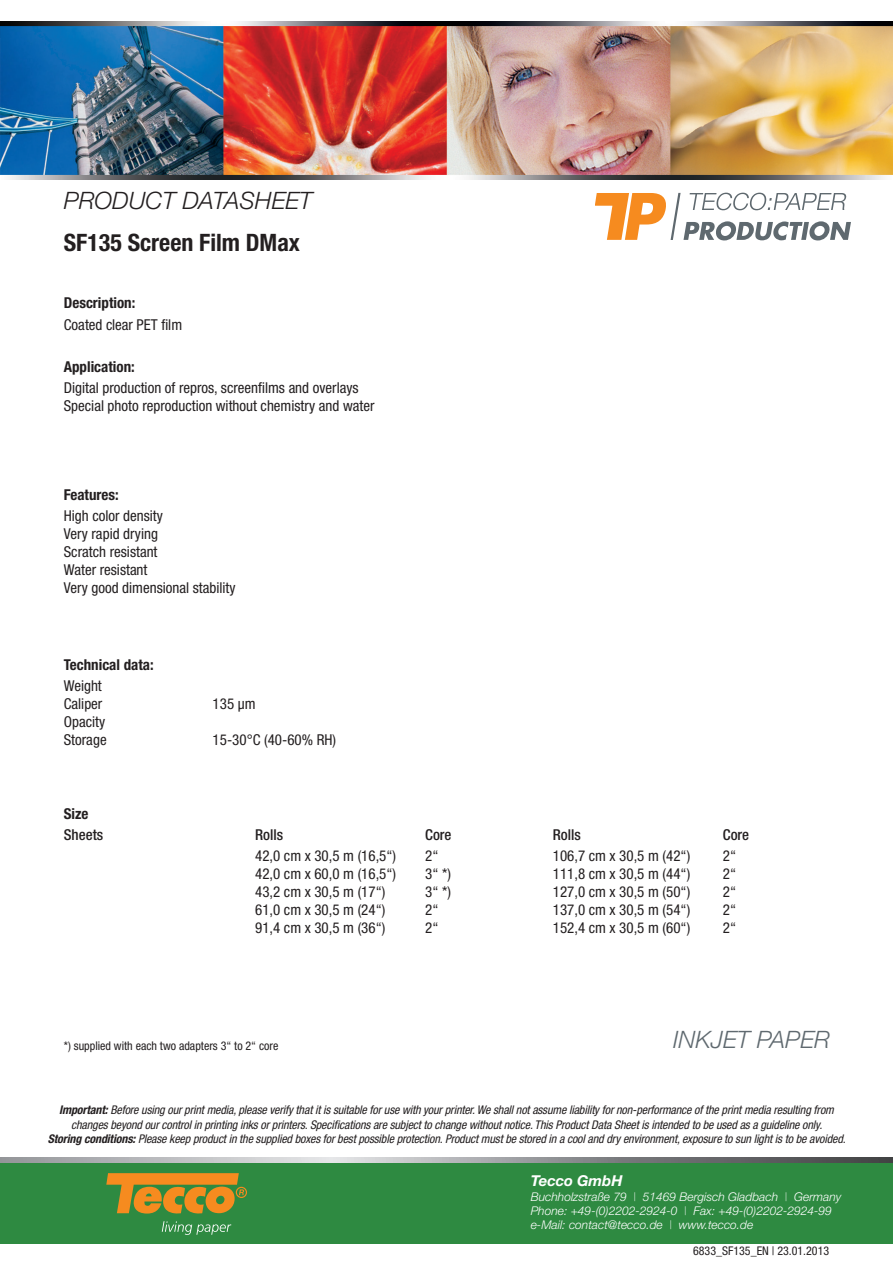
<style>
.page{position:relative;width:893px;height:1263px;background:#fff}
.page>*{position:absolute;margin:0;border:0;box-sizing:border-box;transform-origin:0 0}
.t1{font:700 condensed 24px "Helvetica Neue LT Std";color:#231f20}
.t2{font:italic 300 24px "Helvetica Neue LT Std";color:#231f20}
.t3{font:italic 300 24px "Helvetica Neue LT Std";color:#5f696f}
.t4{font:condensed 15px/18px "Helvetica Neue LT Std";color:#231f20}
.t5{font:700 condensed 15px "Helvetica Neue LT Std";color:#231f20}
.t6{font:500 condensed 15px "Helvetica Neue LT Std";color:#231f20}
.t7{font:italic 700 15px "Helvetica Neue LT Std";color:#fff}
.t8{font:italic condensed 12px/14.4px "Helvetica Neue LT Std";letter-spacing:-.01em;color:#231f20;text-align:center}
.t9{font:italic 300 12px/14.4px "Helvetica Neue LT Std";color:#fff}
.t10{font:condensed 12px "Helvetica Neue LT Std";color:#231f20}
.s1{font-weight:700}
.s2{font-weight:100;font-style:normal;font-stretch:condensed}
</style>
<div class="page">
<svg style="left:595px;top:193px;width:255px;height:47px"></svg>
<div style="left:1px;top:1163px;width:892px;height:80px;background:#2e8a41"></div>
<svg style="left:162px;top:1221px;width:69px;height:14px"></svg>
<svg style="left:106px;top:1173px;width:141px;height:41px"></svg>
<svg style="left:1px;top:1157px;width:892px;height:5px;background:#9a9b9e"></svg>
<img style="left:0;top:21px;width:893px;height:159px">
<h1 class="t2" style="left:64px;top:186px;width:250px">PRODUCT DATASHEET</h1>
<h1 class="t1" style="left:64px;top:228px;width:238px">SF135 Screen Film DMax</h1>
<p class="t5" style="left:64px;top:294px;width:73px">Description:</p>
<p class="t4" style="left:64px;top:315px;width:120px">Coated clear PET film</p>
<p class="t5" style="left:64px;top:358px;width:73px">Application:</p>
<p class="t4" style="left:64px;top:379px;width:312px">Digital production of repros, screenfilms and overlays<br>Special photo reproduction without chemistry and water</p>
<p class="t5" style="left:64px;top:485px;width:56px">Features:</p>
<p class="t4" style="left:64px;top:507px;width:173px">High color density<br>Very rapid drying<br>Scratch resistant<br>Water resistant<br>Very good dimensional stability</p>
<p class="t5" style="left:64px;top:655px;width:91px">Technical data:</p>
<p class="t4" style="left:64px;top:677px;width:44px">Weight<br>Caliper<br>Opacity<br>Storage</p>
<p class="t5" style="left:64px;top:804px;width:26px">Size</p>
<p class="t4" style="left:213px;top:695px;width:44px">135 µm</p>
<p class="t4" style="left:213px;top:731px;width:125px">15-30°C (40-60% RH)</p>
<p class="t6" style="left:64px;top:826px;width:41px">Sheets</p>
<p class="t6" style="left:255px;top:826px;width:30px">Rolls</p>
<p class="t6" style="left:553px;top:826px;width:30px">Rolls</p>
<p class="t6" style="left:723px;top:826px;width:28px">Core</p>
<p class="t6" style="left:425px;top:826px;width:28px">Core</p>
<p class="t4" style="left:255px;top:847px;width:143px">42,0 cm x 30,5 m (16,5“)<br>42,0 cm x 60,0 m (16,5“)<br>43,2 cm x 30,5 m (17“)<br>61,0 cm x 30,5 m (24“)<br>91,4 cm x 30,5 m (36“)</p>
<p class="t4" style="left:425px;top:847px;width:27px">2“<br>3“ *)<br>3“ *)<br>2“<br>2“</p>
<p class="t10" style="left:64px;top:1039px;width:216px">*) supplied with each two adapters 3“ to 2“ core</p>
<p class="t4" style="left:553px;top:847px;width:139px;text-align:justify">106,7 cm x 30,5 m (42“)<br>111,8 cm x 30,5 m (44“)<br>127,0 cm x 30,5 m (50“)<br>137,0 cm x 30,5 m (54“)<br>152,4 cm x 30,5 m (60“)</p>
<p class="t4" style="left:723px;top:847px;width:15px;text-align:justify">2“ 2“ 2“ 2“ 2“</p>
<h1 class="t3" style="left:673px;top:1025px;width:158px">INKJET PAPER</h1>
<p class="t8" style="left:48px;top:1103px;width:799px"><span class="s1">Important:</span> Before using our print media, please verify that it is suitable for use with your printer. We shall not assume liability for non-performance of the print media resulting from changes beyond our control in printing inks or printers. Specifications are subject to change without notice. This Product Data Sheet is intended to be used as a guideline only.<br><span class="s1">Storing conditions:</span> Please keep product in the supplied boxes for best possible protection. Product must be stored in a cool and dry environment, exposure to sun light is to be avoided.</p>
<p class="t7" style="left:531px;top:1171px;width:93px">Tecco GmbH</p>
<p class="t9" style="left:531px;top:1189px;width:312px">Buchholzstraße 79 <span class="s2">|</span> 51469 Bergisch Gladbach <span class="s2">|</span> Germany<br>Phone: +49-(0)2202-2924-0 <span class="s2">|</span> Fax: +49-(0)2202-2924-99 e-Mail: contact@tecco.de <span class="s2">|</span> www.tecco.de</p>
<p class="t10" style="left:693px;top:1243px;width:138px">6833_SF135_EN | 23.01.2013</p>
</div>
